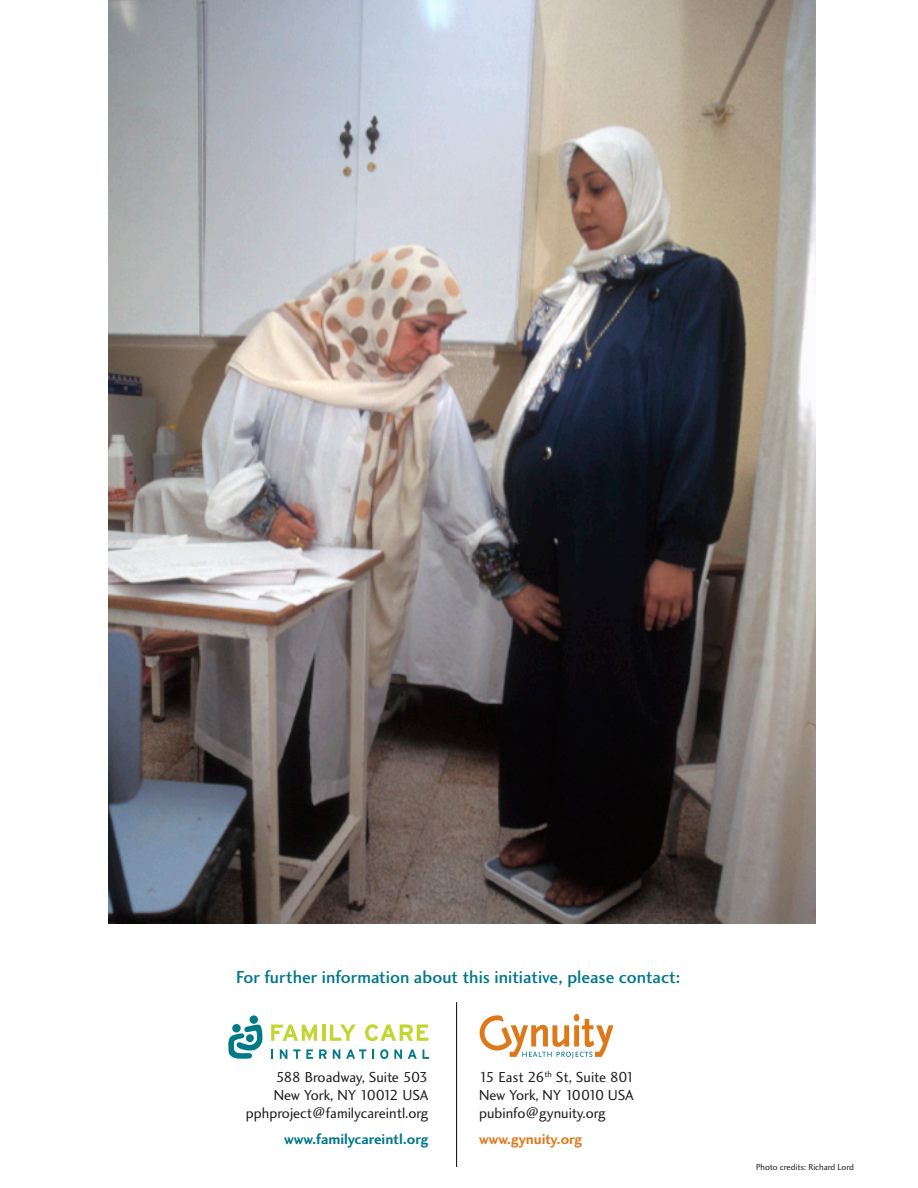
<style>
.page{position:relative;width:918px;height:1188px;background:#fff}
.page>*{position:absolute;margin:0;border:0;box-sizing:border-box;transform-origin:0 0}
.t1{font:18px "Charlotte Sans Medium Plain";color:#00788b}
.t2{font:15px/18px "Charlotte Sans Book Plain";color:#231f20;text-align:right}
.t3{font:15px "Charlotte Sans Bold Plain";color:#00788b}
.t4{font:15px "Charlotte Sans Bold Plain";color:#de791b}
.t5{font:9px "Charlotte Sans Book Plain";color:#231f20}
</style>
<div class="page">
<svg style="left:480px;top:1014px;width:134px;height:45px"></svg>
<svg style="left:271px;top:1025px;width:46px;height:16px"></svg>
<hr style="left:322px;top:1025px;width:3px;height:16px;background:#c1d72f">
<svg style="left:330px;top:1025px;width:26px;height:16px"></svg>
<svg style="left:365px;top:1024px;width:63px;height:17px"></svg>
<svg style="left:271px;top:1049px;width:2px;height:10px"></svg>
<svg style="left:280px;top:1049px;width:7px;height:10px"></svg>
<svg style="left:293px;top:1049px;width:20px;height:10px"></svg>
<svg style="left:319px;top:1049px;width:8px;height:10px"></svg>
<svg style="left:333px;top:1049px;width:7px;height:10px"></svg>
<svg style="left:346px;top:1049px;width:20px;height:10px"></svg>
<svg style="left:372px;top:1049px;width:2px;height:10px"></svg>
<svg style="left:380px;top:1049px;width:8px;height:10px"></svg>
<svg style="left:394px;top:1049px;width:8px;height:10px"></svg>
<svg style="left:408px;top:1049px;width:9px;height:10px"></svg>
<svg style="left:423px;top:1049px;width:6px;height:10px"></svg>
<svg style="left:228px;top:1025px;width:35px;height:34px"></svg>
<div style="left:250px;top:1015px;width:8px;height:9px;background:#007b85;border-radius:50%"></div>
<hr style="left:456px;top:1002px;width:1px;height:165px;background:#231f20">
<hr style="left:917px;top:0;width:1px;height:1188px;background:#00788b">
<img style="left:108px;top:0;width:708px;height:923px">
<p class="t1" style="left:236px;top:966px;width:445px">For further information about this initiative, please contact:</p>
<p class="t2" style="left:246px;top:1068px;width:184px">588 Broadway, Suite 503<br>New York, NY 10012 USA pphproject@familycareintl.org</p>
<p class="t3" style="left:284px;top:1130px;width:146px">www.familycareintl.org</p>
<p class="t2" style="left:479px;top:1068px;width:157px;text-align:justify">15 East 26<sup>th</sup> St, Suite 801<br>New York, NY 10010 USA pubinfo@gynuity.org</p>
<p class="t4" style="left:479px;top:1130px;width:104px">www.gynuity.org</p>
<p class="t5" style="left:756px;top:1162px;width:99px">Photo credits: Richard Lord</p>
</div>
